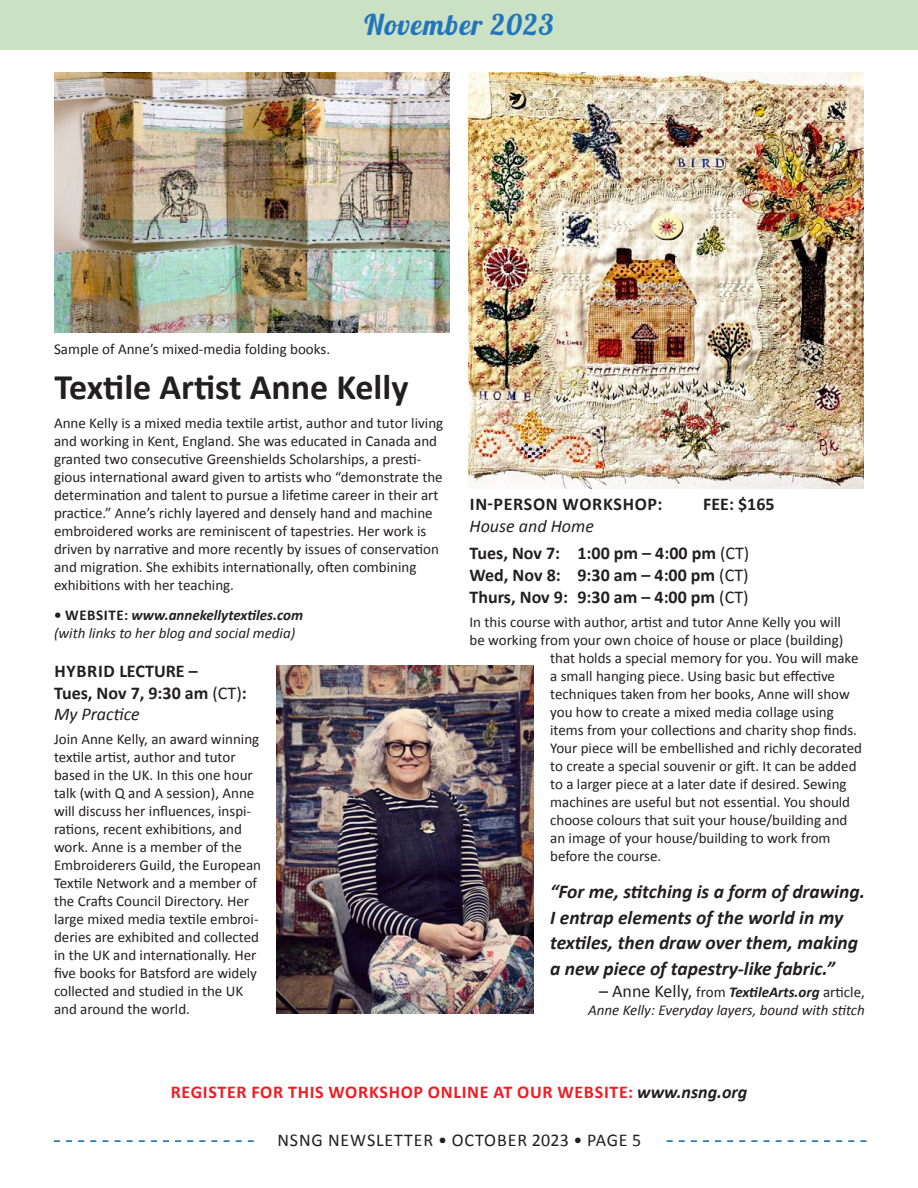
<style>
.page{position:relative;width:918px;height:1188px;background:#fff}
.page>*{position:absolute;margin:0;border:0;box-sizing:border-box;transform-origin:0 0}
.t1{font:700 36px "Calibri";color:#231f20}
.t2{font:28.5px "Lobster 1.4";letter-spacing:.04em;color:#2275bc}
.t3{font:italic 700 19.5px/25.5px "Calibri";color:#231f20}
.t4{font:700 18px/21.6px "Calibri";color:#231f20}
.t5{font:700 18px "Calibri";letter-spacing:.04em;color:#ee1d23}
.t6{font:18px "Calibri";letter-spacing:.05em;color:#231f20}
.t7{font:700 18px "Calibri";letter-spacing:.04em;color:#231f20}
.t8{font:15px/18px "Calibri";color:#231f20}
.t9{font:italic 15px/18px "Calibri";color:#231f20}
.s1{font-weight:700;font-style:normal}
.s2{font-weight:700}
.s3{font-weight:400}
.s4{font-weight:400;font-style:italic}
.s5{font-style:normal;font-size:18px}
.s6{font-style:normal}
.s7{font-style:italic;color:#231f20}
</style>
<div class="page">
<div style="left:0;top:0;width:918px;height:50px;background:#cae1c3"></div>
<svg style="left:54px;top:1140px;width:200px;height:2px"></svg>
<svg style="left:667px;top:1140px;width:199px;height:2px"></svg>
<img style="left:468px;top:73px;width:396px;height:416px">
<img style="left:54px;top:73px;width:396px;height:259px">
<img style="left:277px;top:666px;width:257px;height:347px">
<h2 class="t2" style="left:364px;top:7px;width:191px">November 2023</h2>
<p class="t8" style="left:54px;top:340px;width:278px">Sample of Anne’s mixed-media folding books.</p>
<h1 class="t1" style="left:54px;top:364px;width:355px">Textile Artist Anne Kelly</h1>
<p class="t8" style="left:54px;top:414px;width:391px">Anne Kelly is a mixed media textile artist, author and tutor living and working in Kent, England. She was educated in Canada and granted two consecutive Greenshields Scholarships, a presti&shy;gious international award given to artists who “demonstrate the determination and talent to pursue a lifetime career in their art practice.” Anne’s richly layered and densely hand and machine embroidered works are reminiscent of tapestries. Her work is driven by narrative and more recently by issues of conservation and migration. She exhibits internationally, often combining exhibitions with her teaching.</p>
<p class="t9" style="left:54px;top:605px;width:251px"><span class="s1">• WEBSITE:</span> <span class="s2">www.annekellytextiles.com </span>(with links to her blog and social media)</p>
<p class="t4" style="left:54px;top:660px;width:194px">HYBRID LECTURE –<br>Tues, Nov 7, 9:30 am <span class="s3">(CT)</span>:<br><span class="s4">My Practice</span></p>
<p class="t8" style="left:54px;top:731px;width:209px">Join Anne Kelly, an award winning textile artist, author and tutor based in the UK. In this one hour talk (with Q and A session), Anne will discuss her influences, inspi&shy;rations, recent exhibitions, and work. Anne is a member of the<br>Embroiderers Guild, the European<br>Textile Network and a member of the Crafts Council Directory. Her large mixed media textile embroi&shy;deries are exhibited and collected in the UK and internationally. Her five books for Batsford are widely collected and studied in the UK and around the world.</p>
<p class="t7" style="left:470px;top:493px;width:194px">IN-PERSON WORKSHOP:</p>
<p class="t4" style="left:703px;top:494px;width:73px">FEE: $165</p>
<p class="t4" style="left:470px;top:512px;width:281px;line-height:27.6px"><span class="s4">House and Home<br></span>Tues, Nov 7: 1:00 pm – 4:00 pm <span class="s3">(CT)</span></p>
<p class="t4" style="left:470px;top:564px;width:281px">Wed, Nov 8: 9:30 am – 4:00 pm <span class="s3">(CT)<br></span>Thurs, Nov 9: 9:30 am – 4:00 pm <span class="s3">(CT)</span></p>
<p class="t8" style="left:470px;top:613px;width:373px">In this course with author, artist and tutor Anne Kelly you will</p>
<p class="t8" style="left:470px;top:631px;width:375px">be working from your own choice of house or place (building)</p>
<p class="t8" style="left:550px;top:649px;width:310px">that holds a special memory for you. You will make</p>
<p class="t8" style="left:550px;top:667px;width:286px">a small hanging piece. Using basic but effective</p>
<p class="t8" style="left:550px;top:685px;width:301px">techniques taken from her books, Anne will show</p>
<p class="t8" style="left:550px;top:703px;width:285px">you how to create a mixed media collage using</p>
<p class="t8" style="left:550px;top:721px;width:308px">items from your collections and charity shop finds.</p>
<p class="t8" style="left:550px;top:739px;width:313px">Your piece will be embellished and richly decorated</p>
<p class="t8" style="left:550px;top:757px;width:308px">to create a special souvenir or gift. It can be added</p>
<p class="t8" style="left:550px;top:775px;width:298px">to a larger piece at a later date if desired. Sewing</p>
<p class="t8" style="left:550px;top:793px;width:302px">machines are useful but not essential. You should</p>
<p class="t8" style="left:550px;top:811px;width:299px">choose colours that suit your house/building and</p>
<p class="t8" style="left:550px;top:829px;width:282px">an image of your house/building to work from</p>
<p class="t8" style="left:550px;top:847px;width:113px">before the course.</p>
<h3 class="t3" style="left:550px;top:879px;width:316px">“For me, stitching is a form of drawing.<br>I entrap elements of the world in my textiles, then draw over them, making a new piece of tapestry-like fabric.”</h3>
<p class="t9" style="left:588px;top:982px;width:278px;text-align:right"><span class="s5">– Anne Kelly,</span> <span class="s6">from</span> <span class="s2">TextileArts.org</span> <span class="s6">article,<br></span>Anne Kelly: Everyday layers, bound with stitch</p>
<p class="t5" style="left:171px;top:1081px;width:578px">REGISTER FOR THIS WORKSHOP ONLINE AT OUR WEBSITE: <span class="s7">www.nsng.org</span></p>
<p class="t6" style="left:277px;top:1129px;width:365px">NSNG NEWSLETTER • OCTOBER 2023 • PAGE 5</p>
</div>
